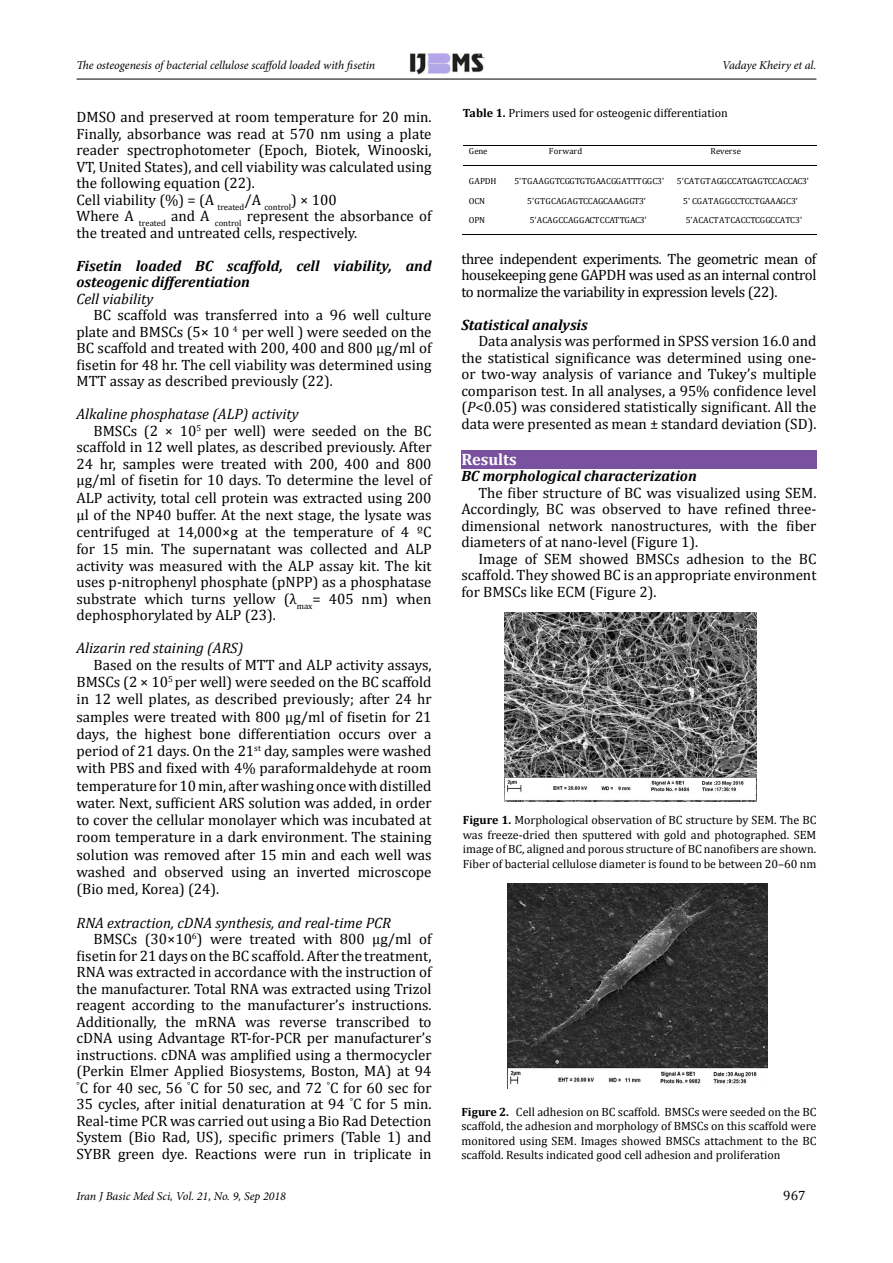
<style>
.page{position:relative;width:893px;height:1263px;background:#fff}
.page>*{position:absolute;margin:0;border:0;box-sizing:border-box;transform-origin:0 0}
.t1{font:700 16.5px "Cambria";color:#fff}
.t2{font:15px/16.5px "Cambria";color:#000;text-align:justify}
.t3{font:italic 700 15px/16.5px "Cambria";color:#000}
.t4{font:italic 15px "Cambria";color:#000}
.t5{font:13.5px "Cambria";color:#000}
.t6{font:12px/14.4px "Cambria";color:#000;text-align:justify}
.t7{font:italic 12px "Minion Pro";letter-spacing:-.005em;color:#000}
.t8{font:8.85px/19.2px "Cambria";letter-spacing:-.01em;color:#000}
.t9{font:8.85px "Cambria";letter-spacing:.01em;color:#000}
.t10{font:8.85px "Cambria";letter-spacing:.025em;color:#000}
.t11{font:8.85px "Cambria";letter-spacing:.02em;color:#000}
.s1{font-weight:700}
.s2{font-style:italic}
</style>
<div class="page">
<img style="left:409px;top:53px;width:76px;height:22px">
<hr style="left:77px;top:79px;width:739px;height:1px;background:#000">
<div style="left:461px;top:450px;width:355px;height:19px;background:#7a519e"></div>
<hr style="left:463px;top:145px;width:354px;height:1px;background:#000">
<hr style="left:463px;top:165px;width:46px;height:1px;background:#000">
<hr style="left:510px;top:165px;width:307px;height:1px;background:#000">
<hr style="left:463px;top:234px;width:46px;height:1px;background:#000">
<hr style="left:509px;top:234px;width:308px;height:1px;background:#000">
<img style="left:504px;top:613px;width:253px;height:189px">
<img style="left:507px;top:883px;width:260px;height:205px">
<p class="t7" style="left:77px;top:57px;width:300px">The osteogenesis of bacterial cellulose scaffold loaded with fisetin</p>
<p class="t7" style="left:722px;top:57px;width:96px">Vadaye Kheiry et al.</p>
<p class="t2" style="left:77px;top:109px;width:357px;text-align:left">DMSO and preserved at room temperature for 20 min.<br>Finally, absorbance was read at 570 nm using a plate reader spectrophotometer (Epoch, Biotek, Winooski, VT, United States), and cell viability was calculated using the following equation (22).<br>Cell viability (%) = (A <sub>treated</sub>/A <sub>control</sub>) × 100<br>Where A <sub>treated</sub> and A <sub>control</sub> represent the absorbance of the treated and untreated cells, respectively.</p>
<p class="t3" style="left:77px;top:257px;width:357px">Fisetin loaded BC scaffold, cell viability, and osteogenic differentiation</p>
<p class="t4" style="left:77px;top:288px;width:79px">Cell viability</p>
<p class="t2" style="left:77px;top:307px;width:357px;text-indent:17px">BC scaffold was transferred into a 96 well culture plate and BMSCs (5× 10 <sup>4</sup> per well ) were seeded on the BC scaffold and treated with 200, 400 and 800 µg/ml of fisetin for 48 hr. The cell viability was determined using MTT assay as described previously (22).</p>
<p class="t4" style="left:77px;top:404px;width:224px">Alkaline phosphatase (ALP) activity</p>
<p class="t2" style="left:94px;top:422px;width:340px">BMSCs (2 × 10<sup>5</sup> per well) were seeded on the BC</p>
<p class="t2" style="left:77px;top:439px;width:357px">scaffold in 12 well plates, as described previously. After</p>
<p class="t2" style="left:77px;top:455px;width:357px">24 hr, samples were treated with 200, 400 and 800</p>
<p class="t2" style="left:77px;top:472px;width:357px">µg/ml of fisetin for 10 days. To determine the level of</p>
<p class="t2" style="left:77px;top:489px;width:357px">ALP activity, total cell protein was extracted using 200</p>
<p class="t2" style="left:77px;top:506px;width:357px">µl of the NP40 buffer. At the next stage, the lysate was</p>
<p class="t2" style="left:77px;top:524px;width:357px">centrifuged at 14,000×g at the temperature of 4 ºC</p>
<p class="t2" style="left:77px;top:541px;width:357px">for 15 min. The supernatant was collected and ALP</p>
<p class="t2" style="left:77px;top:557px;width:357px">activity was measured with the ALP assay kit. The kit</p>
<p class="t2" style="left:77px;top:574px;width:357px">uses p-nitrophenyl phosphate (pNPP) as a phosphatase</p>
<p class="t2" style="left:77px;top:590px;width:357px">substrate which turns yellow (λ<sub>max</sub>= 405 nm) when</p>
<p class="t2" style="left:77px;top:607px;width:201px">dephosphorylated by ALP (23).</p>
<p class="t4" style="left:77px;top:638px;width:168px">Alizarin red staining (ARS)</p>
<p class="t2" style="left:77px;top:656px;width:357px;line-height:17.2px;text-indent:17px">Based on the results of MTT and ALP activity assays, BMSCs (2 × 10<sup>5</sup> per well) were seeded on the BC scaffold in 12 well plates, as described previously; after 24 hr samples were treated with 800 µg/ml of fisetin for 21 days, the highest bone differentiation occurs over a period of 21 days. On the 21<sup>st</sup> day, samples were washed with PBS and fixed with 4% paraformaldehyde at room temperature for 10 min, after washing once with distilled water. Next, sufficient ARS solution was added, in order to cover the cellular monolayer which was incubated at room temperature in a dark environment. The staining solution was removed after 15 min and each well was washed and observed using an inverted microscope (Bio med, Korea) (24).</p>
<p class="t4" style="left:77px;top:912px;width:316px">RNA extraction, cDNA synthesis, and real-time PCR</p>
<p class="t2" style="left:94px;top:931px;width:340px">BMSCs (30×10<sup>6</sup>) were treated with 800 µg/ml of</p>
<p class="t2" style="left:77px;top:947px;width:357px">fisetin for 21 days on the BC scaffold. After the treatment,</p>
<p class="t2" style="left:77px;top:964px;width:357px">RNA was extracted in accordance with the instruction of</p>
<p class="t2" style="left:77px;top:980px;width:357px">the manufacturer. Total RNA was extracted using Trizol</p>
<p class="t2" style="left:77px;top:997px;width:357px">reagent according to the manufacturer’s instructions.</p>
<p class="t2" style="left:77px;top:1013px;width:357px">Additionally, the mRNA was reverse transcribed to</p>
<p class="t2" style="left:77px;top:1030px;width:357px">cDNA using Advantage RT-for-PCR per manufacturer’s</p>
<p class="t2" style="left:77px;top:1046px;width:357px">instructions. cDNA was amplified using a thermocycler</p>
<p class="t2" style="left:77px;top:1063px;width:357px">(Perkin Elmer Applied Biosystems, Boston, MA) at 94</p>
<p class="t2" style="left:77px;top:1079px;width:357px"><sup>°</sup>C for 40 sec, 56 <sup>°</sup>C for 50 sec, and 72 <sup>°</sup>C for 60 sec for</p>
<p class="t2" style="left:77px;top:1096px;width:357px">35 cycles, after initial denaturation at 94 <sup>°</sup>C for 5 min.</p>
<p class="t2" style="left:77px;top:1112px;width:357px">Real-time PCR was carried out using a Bio Rad Detection</p>
<p class="t2" style="left:77px;top:1129px;width:357px">System (Bio Rad, US), specific primers (Table 1) and</p>
<p class="t2" style="left:77px;top:1145px;width:357px">SYBR green dye. Reactions were run in triplicate in</p>
<p class="t6" style="left:463px;top:106px;width:267px"><span class="s1">Table 1.</span> Primers used for osteogenic differentiation</p>
<p class="t8" style="left:469px;top:141px;width:20px">Gene</p>
<p class="t10" style="left:549px;top:146px;width:35px">Forward</p>
<p class="t11" style="left:710px;top:146px;width:32px">Reverse</p>
<p class="t8" style="left:469px;top:171px;width:29px">GAPDH</p>
<p class="t8" style="left:469px;top:191px;width:18px">OCN<br>OPN</p>
<p class="t9" style="left:514px;top:175px;width:151px">5ʹTGAAGGTCGGTGTGAACGGATTTGGC3ʹ</p>
<p class="t8" style="left:677px;top:171px;width:134px">5ʹCATGTAGGCCATGAGTCCACCAC3ʹ</p>
<p class="t9" style="left:527px;top:195px;width:120px">5ʹGTGCAGAGTCCAGCAAAGGT3ʹ</p>
<p class="t8" style="left:683px;top:191px;width:116px">5ʹ CGATAGGCCTCCTGAAAGC3ʹ</p>
<p class="t8" style="left:530px;top:210px;width:118px">5ʹACAGCCAGGACTCCATTGAC3ʹ</p>
<p class="t8" style="left:686px;top:210px;width:118px">5ʹACACTATCACCTCGGCCATC3ʹ</p>
<p class="t2" style="left:461px;top:250px;width:357px">three independent experiments. The geometric mean of housekeeping gene GAPDH was used as an internal control to normalize the variability in expression levels (22).</p>
<p class="t3" style="left:461px;top:316px;width:128px">Statistical analysis</p>
<p class="t2" style="left:461px;top:333px;width:357px;text-indent:17px">Data analysis was performed in SPSS version 16.0 and the statistical significance was determined using one&shy;or two-way analysis of variance and Tukey’s multiple comparison test. In all analyses, a 95% confidence level (<span class="s2">P</span>&lt;0.05) was considered statistically significant. All the data were presented as mean ± standard deviation (SD).</p>
<p class="t1" style="left:461px;top:447px;width:57px">Results</p>
<p class="t3" style="left:461px;top:467px;width:237px">BC morphological characterization</p>
<p class="t2" style="left:461px;top:484px;width:357px;text-indent:17px">The fiber structure of BC was visualized using SEM.<br>Accordingly, BC was observed to have refined three&shy;dimensional network nanostructures, with the fiber diameters of at nano-level (Figure 1).</p>
<p class="t2" style="left:461px;top:550px;width:357px;text-indent:17px">Image of SEM showed BMSCs adhesion to the BC scaffold. They showed BC is an appropriate environment for BMSCs like ECM (Figure 2).</p>
<p class="t6" style="left:463px;top:813px;width:355px"><span class="s1">Figure 1.</span> Morphological observation of BC structure by SEM. The BC was freeze-dried then sputtered with gold and photographed. SEM image of BC, aligned and porous structure of BC nanofibers are shown.<br>Fiber of bacterial cellulose diameter is found to be between 20–60 nm</p>
<p class="t6" style="left:461px;top:1104px;width:357px"><span class="s1">Figure 2.</span> Cell adhesion on BC scaffold. BMSCs were seeded on the BC scaffold, the adhesion and morphology of BMSCs on this scaffold were monitored using SEM. Images showed BMSCs attachment to the BC scaffold. Results indicated good cell adhesion and proliferation</p>
<p class="t7" style="left:77px;top:1187px;width:211px">Iran J Basic Med Sci, Vol. 21, No. 9, Sep 2018</p>
<p class="t5" style="left:783px;top:1187px;width:24px">967</p>
</div>
